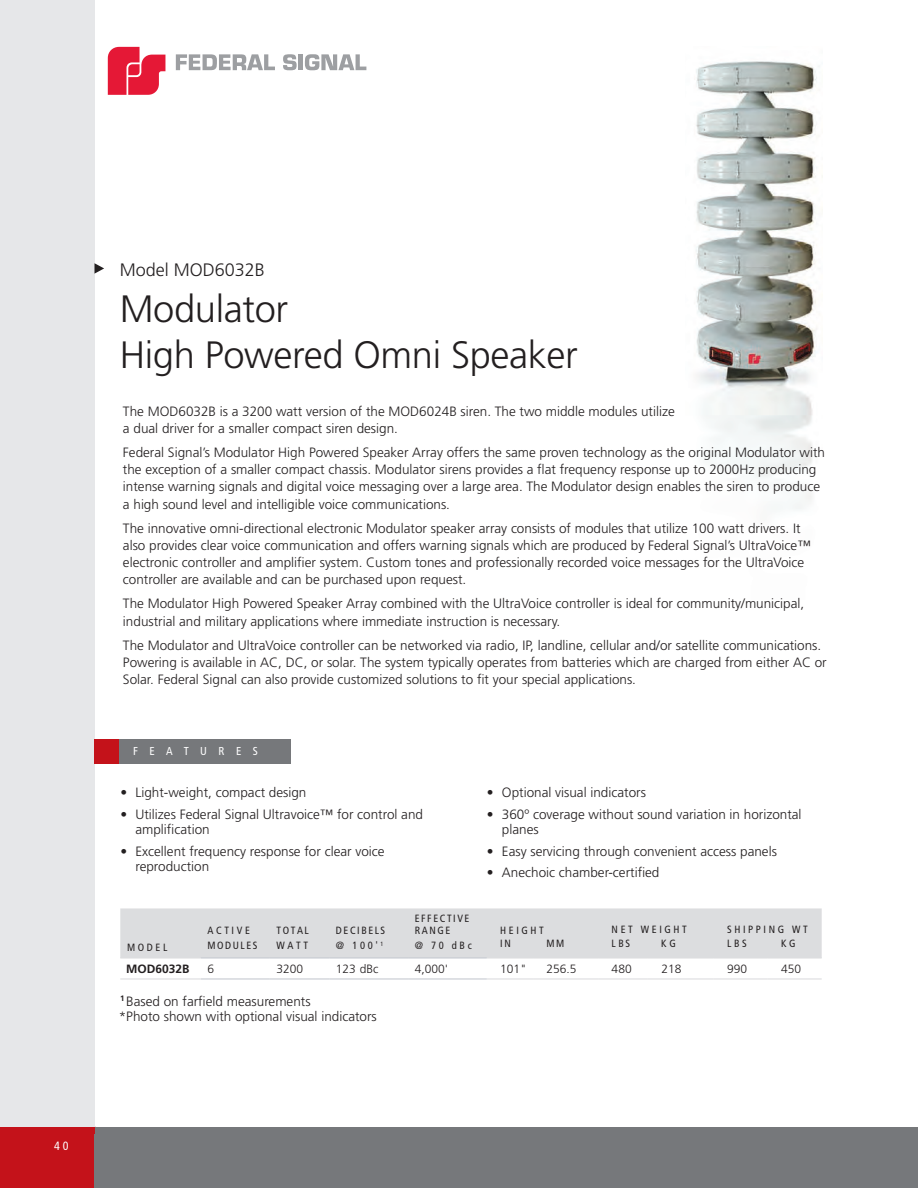
<style>
.page{position:relative;width:918px;height:1188px;background:#fff}
.page>*{position:absolute;margin:0;border:0;box-sizing:border-box;transform-origin:0 0}
.t1{font:300 38.1px/46.2px "Frutiger LT Std";letter-spacing:-.01em;color:#231f20}
.t2{font:300 18px "Frutiger LT Std";color:#231f20}
.t3{font:300 13.5px/17.2px "Frutiger LT Std";color:#231f20}
.t4{font:300 12px "Frutiger LT Std";color:#231f20}
.t5{font:700 12px "Frutiger LT Std";color:#231f20}
.t6{font:condensed 12px "Frutiger LT Std";color:#fff}
.t7{font:condensed 11.55px "Frutiger LT Std";letter-spacing:1em;color:#fff}
.t8{font:condensed 10.5px "Frutiger LT Std";letter-spacing:.25em;color:#231f20}
.t9{font:condensed 10.5px/12px "Frutiger LT Std";letter-spacing:.15em;color:#231f20}
</style>
<div class="page">
<div style="left:0;top:1126px;width:95px;height:62px;background:#c4121a"></div>
<div style="left:94px;top:1127px;width:824px;height:61px;background:#76787b"></div>
<div style="left:0;top:0;width:94px;height:1134px;background:#e6e7e9"></div>
<div style="left:0;top:1127px;width:94px;height:7px;background:#c4121a"></div>
<svg style="left:176px;top:54px;width:99px;height:16px"></svg>
<svg style="left:283px;top:54px;width:14px;height:16px"></svg>
<hr style="left:299px;top:54px;width:4px;height:16px;background:#9d9fa2">
<svg style="left:305px;top:54px;width:61px;height:16px"></svg>
<svg style="left:108px;top:47px;width:57px;height:48px"></svg>
<svg style="left:94px;top:263px;width:10px;height:11px"></svg>
<img style="left:696px;top:61px;width:121px;height:448px">
<div style="left:94px;top:739px;width:26px;height:25px;background:#c4121a"></div>
<div style="left:119px;top:739px;width:172px;height:25px;background:#76787b"></div>
<div style="left:120px;top:908px;width:702px;height:49px;background:#dcdddf"></div>
<hr style="left:487px;top:957px;width:46px;height:2px;background:#dcdddf">
<hr style="left:533px;top:957px;width:65px;height:2px;background:#dcdddf">
<hr style="left:598px;top:957px;width:50px;height:2px;background:#dcdddf">
<hr style="left:648px;top:957px;width:66px;height:2px;background:#dcdddf">
<hr style="left:714px;top:957px;width:54px;height:2px;background:#dcdddf">
<hr style="left:768px;top:957px;width:54px;height:2px;background:#dcdddf">
<hr style="left:487px;top:978px;width:46px;height:2px;background:#dcdddf">
<hr style="left:533px;top:978px;width:65px;height:2px;background:#dcdddf">
<hr style="left:598px;top:978px;width:50px;height:2px;background:#dcdddf">
<hr style="left:648px;top:978px;width:66px;height:2px;background:#dcdddf">
<hr style="left:714px;top:978px;width:54px;height:2px;background:#dcdddf">
<hr style="left:768px;top:978px;width:54px;height:2px;background:#dcdddf">
<hr style="left:201px;top:957px;width:69px;height:2px;background:#c6cad1">
<hr style="left:270px;top:957px;width:59px;height:2px;background:#c6cad1">
<hr style="left:329px;top:957px;width:79px;height:2px;background:#c6cad1">
<hr style="left:408px;top:957px;width:79px;height:2px;background:#c6cad1">
<hr style="left:201px;top:978px;width:69px;height:2px;background:#c6cad1">
<hr style="left:270px;top:978px;width:59px;height:2px;background:#c6cad1">
<hr style="left:329px;top:978px;width:79px;height:2px;background:#c6cad1">
<hr style="left:408px;top:978px;width:79px;height:2px;background:#c6cad1">
<hr style="left:120px;top:957px;width:81px;height:2px;background:#dcdddf">
<hr style="left:120px;top:978px;width:81px;height:2px;background:#dcdddf">
<p class="t6" style="left:54px;top:1139px;width:16px">40</p>
<h2 class="t2" style="left:120px;top:260px;width:147px">Model MOD6032B</h2>
<h1 class="t1" style="left:120px;top:286px;width:460px">Modulator<br>High Powered Omni Speaker</h1>
<p class="t3" style="left:123px;top:402px;width:553px">The MOD6032B is a 3200 watt version of the MOD6024B siren. The two middle modules utilize a dual driver for a smaller compact siren design.</p>
<p class="t3" style="left:123px;top:444px;width:704px">Federal Signal’s Modulator High Powered Speaker Array offers the same proven technology as the original Modulator with the exception of a smaller compact chassis. Modulator sirens provides a flat frequency response up to 2000Hz producing intense warning signals and digital voice messaging over a large area. The Modulator design enables the siren to produce a high sound level and intelligible voice communications.</p>
<p class="t3" style="left:123px;top:519px;width:689px">The innovative omni-directional electronic Modulator speaker array consists of modules that utilize 100 watt drivers. It also provides clear voice communication and offers warning signals which are produced by Federal Signal’s UltraVoice™ electronic controller and amplifier system. Custom tones and professionally recorded voice messages for the UltraVoice controller are available and can be purchased upon request.</p>
<p class="t3" style="left:123px;top:595px;width:683px">The Modulator High Powered Speaker Array combined with the UltraVoice controller is ideal for community/municipal, industrial and military applications where immediate instruction is necessary.</p>
<p class="t3" style="left:123px;top:636px;width:705px">The Modulator and UltraVoice controller can be networked via radio, IP, landline, cellular and/or satellite communications.<br>Powering is available in AC, DC, or solar. The system typically operates from batteries which are charged from either AC or<br>Solar. Federal Signal can also provide customized solutions to fit your special applications.</p>
<p class="t7" style="left:133px;top:744px;width:126px">FEATURES</p>
<p class="t3" style="left:120px;top:784px;width:188px">• Light-weight, compact design</p>
<p class="t3" style="left:135px;top:807px;width:289px;line-height:15px;text-indent:-15px">• Utilizes Federal Signal Ultravoice™ for control and amplification</p>
<p class="t3" style="left:135px;top:844px;width:251px;line-height:15px;text-indent:-15px">• Excellent frequency response for clear voice reproduction</p>
<p class="t8" style="left:207px;top:924px;width:44px">ACTIVE</p>
<p class="t8" style="left:277px;top:924px;width:34px">TOTAL</p>
<p class="t9" style="left:336px;top:925px;width:51px">DECIBELS</p>
<p class="t9" style="left:415px;top:913px;width:56px">EFFECTIVE<br>RANGE</p>
<p class="t3" style="left:487px;top:784px;width:161px">• Optional visual indicators</p>
<p class="t3" style="left:502px;top:807px;width:301px;line-height:15px;text-indent:-15px">• 360º coverage without sound variation in horizontal planes</p>
<p class="t3" style="left:487px;top:843px;width:292px">• Easy servicing through convenient access panels</p>
<p class="t3" style="left:487px;top:864px;width:174px">• Anechoic chamber-certified</p>
<p class="t8" style="left:500px;top:924px;width:45px">HEIGHT</p>
<p class="t8" style="left:612px;top:924px;width:77px">NET WEIGHT</p>
<p class="t8" style="left:727px;top:924px;width:82px">SHIPPING WT</p>
<p class="t8" style="left:127px;top:941px;width:42px">MODEL</p>
<p class="t9" style="left:207px;top:940px;width:52px">MODULES</p>
<p class="t8" style="left:277px;top:939px;width:33px">WATT</p>
<p class="t8" style="left:336px;top:939px;width:49px">@ 100' <sup>1</sup></p>
<p class="t8" style="left:415px;top:939px;width:58px">@ 70 dBc</p>
<p class="t8" style="left:500px;top:937px;width:12px">IN</p>
<p class="t8" style="left:547px;top:937px;width:19px">MM</p>
<p class="t8" style="left:612px;top:937px;width:20px">LBS</p>
<p class="t8" style="left:661px;top:937px;width:16px">KG</p>
<p class="t8" style="left:727px;top:937px;width:21px">LBS</p>
<p class="t8" style="left:781px;top:937px;width:16px">KG</p>
<p class="t5" style="left:126px;top:962px;width:65px">MOD6032B</p>
<p class="t4" style="left:207px;top:962px;width:8px">6</p>
<p class="t4" style="left:277px;top:962px;width:28px">3200</p>
<p class="t4" style="left:336px;top:962px;width:44px">123 dBc</p>
<p class="t4" style="left:415px;top:962px;width:35px">4,000'</p>
<p class="t4" style="left:500px;top:962px;width:28px">101"</p>
<p class="t4" style="left:547px;top:962px;width:32px">256.5</p>
<p class="t4" style="left:612px;top:962px;width:22px">480</p>
<p class="t4" style="left:661px;top:962px;width:22px">218</p>
<p class="t4" style="left:727px;top:962px;width:22px">990</p>
<p class="t4" style="left:781px;top:962px;width:22px">450</p>
<p class="t3" style="left:119px;top:1008px;width:260px">*Photo shown with optional visual indicators</p>
<p class="t3" style="left:120px;top:993px;width:192px"><sup>1</sup> Based on farfield measurements</p>
</div>
